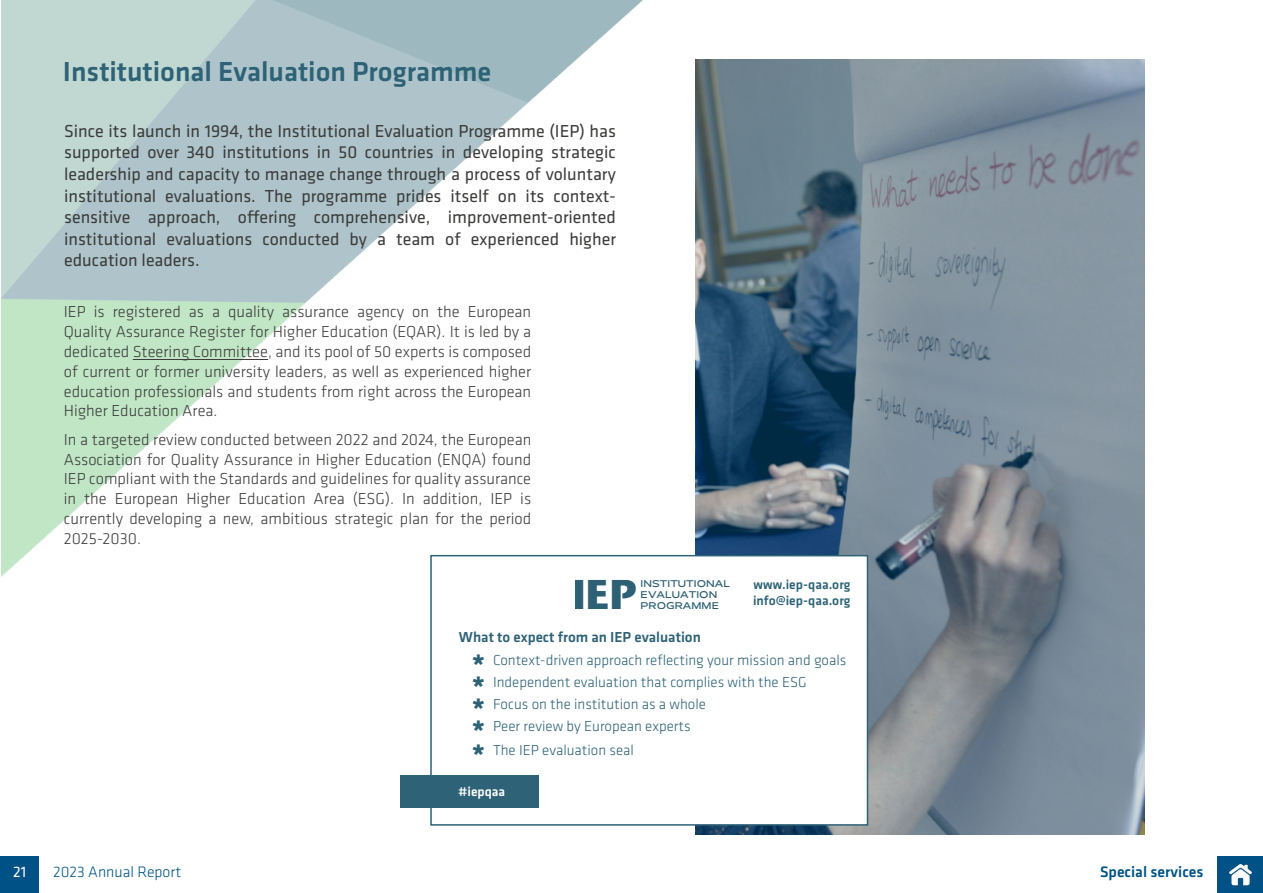
<style>
.page{position:relative;width:1263px;height:893px;background:#fff}
.page>*{position:absolute;margin:0;border:0;box-sizing:border-box;transform-origin:0 0}
.t1{font:700 38.85px "Stone Sans";color:#2e6075}
.t2{font:500 28.5px "Klavika Basic";color:#2e6276}
.t3{font:18px/21.6px "Klavika Basic";color:#3c3c3b;text-align:justify}
.t4{font:300 16.5px/19.8px "Klavika Basic";color:#3c3c3b;text-align:justify}
.t5{font:300 15.75px "Klavika Basic";color:#005386}
.t6{font:500 15.75px "Klavika Basic";color:#005386}
.t7{font:15.75px "Klavika Basic";color:#fff}
.t8{font:300 15px/22.2px "Klavika Basic";color:#2e6276}
.t9{font:500 15px "Klavika Basic";color:#2e6276}
.t10{font:500 13.5px/16.2px "Klavika Basic";color:#2e6276}
.t11{font:500 13.5px "Klavika Basic";color:#fff}
.t12{font:9.15px/10.9px "Mattone";letter-spacing:.005em;color:#2e6075}
</style>
<div class="page">
<div style="left:1217px;top:856px;width:46px;height:37px;background:#005286"></div>
<div style="left:0;top:856px;width:39px;height:37px;background:#005286"></div>
<img style="left:1229px;top:863px;width:23px;height:23px">
<img style="left:1px;top:0;width:647px;height:577px">
<img style="left:695px;top:59px;width:449px;height:775px">
<div style="left:430px;top:555px;width:438px;height:271px;background:#fff;border:2px solid #2e6276"></div>
<div style="left:400px;top:775px;width:138px;height:33px;background:#2e6276"></div>
<hr style="left:133px;top:359px;width:135px;height:1px;background:#3c3c3b">
<h2 class="t2" style="left:63px;top:52px;width:430px">Institutional Evaluation Programme</h2>
<p class="t3" style="left:64px;top:119px;width:553px">Since its launch in 1994, the Institutional Evaluation Programme (IEP) has supported over 340 institutions in 50 countries in developing strategic leadership and capacity to manage change through a process of voluntary institutional evaluations. The programme prides itself on its context&shy;sensitive approach, offering comprehensive, improvement-oriented institutional evaluations conducted by a team of experienced higher education leaders.</p>
<p class="t4" style="left:64px;top:302px;width:469px">IEP is registered as a quality assurance agency on the European Quality Assurance Register for Higher Education (EQAR). It is led by a dedicated Steering Committee, and its pool of 50 experts is composed of current or former university leaders, as well as experienced higher education professionals and students from right across the European Higher Education Area.</p>
<p class="t4" style="left:64px;top:429px;width:469px">In a targeted review conducted between 2022 and 2024, the European Association for Quality Assurance in Higher Education (ENQA) found IEP compliant with the Standards and guidelines for quality assurance in the European Higher Education Area (ESG). In addition, IEP is currently developing a new, ambitious strategic plan for the period 2025-2030.</p>
<h1 class="t1" style="left:572px;top:568px;width:67px">IEP</h1>
<p class="t12" style="left:641px;top:578px;width:91px">INSTITUTIONAL<br>EVALUATION<br>PROGRAMME</p>
<p class="t10" style="left:753px;top:576px;width:99px">www.iep-qaa.org info@iep-qaa.org</p>
<p class="t9" style="left:459px;top:627px;width:243px">What to expect from an IEP evaluation</p>
<p class="t8" style="left:493px;top:648px;width:355px">Context-driven approach reflecting your mission and goals Independent evaluation that complies with the ESG<br>Focus on the institution as a whole<br>Peer review by European experts</p>
<p class="t8" style="left:493px;top:739px;width:142px">The IEP evaluation seal</p>
<p class="t11" style="left:458px;top:782px;width:49px">#iepqaa</p>
<p class="t7" style="left:13px;top:862px;width:15px">21</p>
<p class="t5" style="left:53px;top:862px;width:130px">2023 Annual Report</p>
<p class="t6" style="left:1100px;top:861px;width:105px">Special services</p>
</div>
